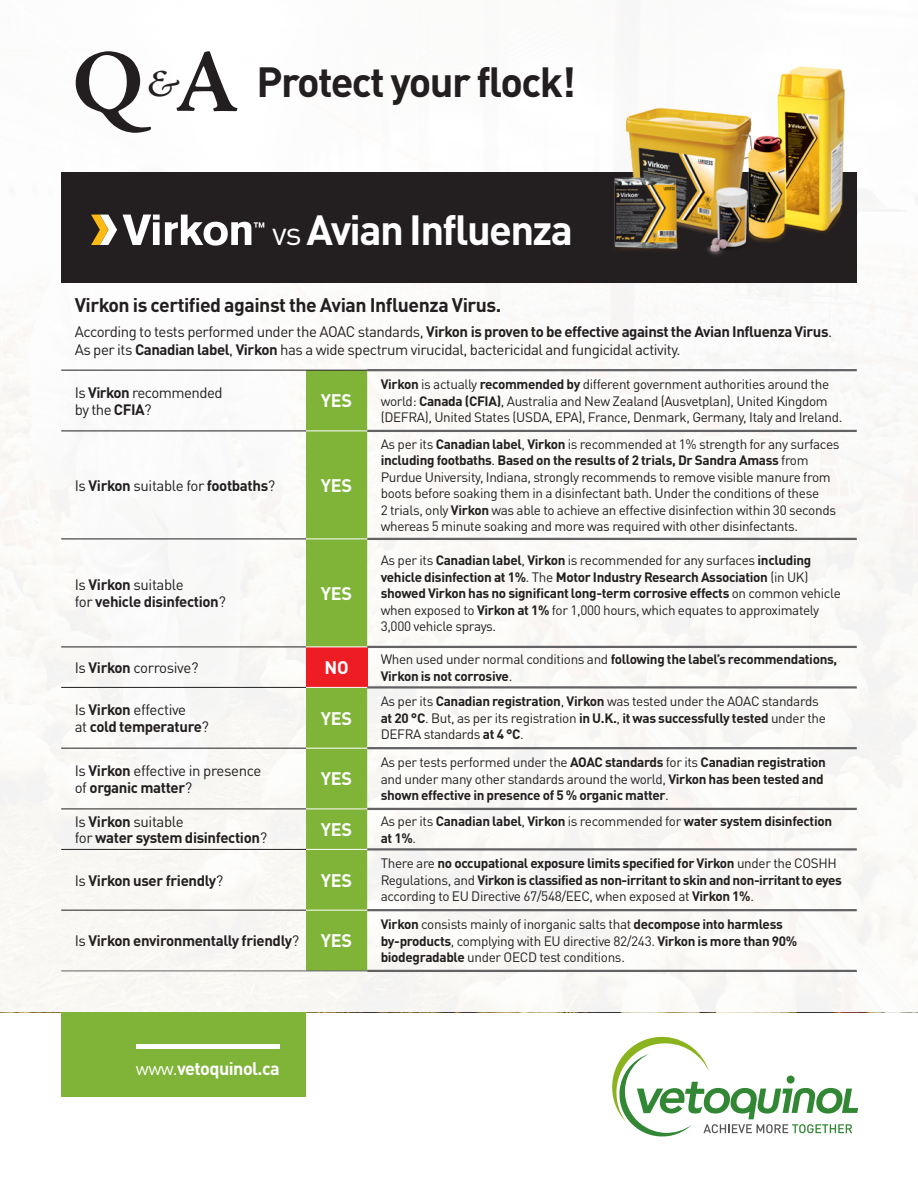
<style>
.page{position:relative;width:918px;height:1188px;background:#fff}
.page>*{position:absolute;margin:0;border:0;box-sizing:border-box;transform-origin:0 0}
.Sous_titre{font:700 89.7px "Adobe Jenson Pro";color:#231f20}
.t1{font:700 41.7px "DIN Pro";letter-spacing:-.04em;color:#231f20}
.t2{font:700 41.7px "DIN Pro";letter-spacing:-.04em;color:#fff}
.Sous_titre-2{font:700 19.5px "DIN Pro";letter-spacing:-.025em;color:#231f20}
.Sous_titre-3{font:700 18px "DIN Pro";letter-spacing:-.015em;color:#fff}
.Sous_titre-4{font:15px/16.5px "DIN Pro";letter-spacing:-.03em;color:#231f20}
.Sous_titre-5{font:700 15px/16.5px "DIN Pro";letter-spacing:-.025em;color:#231f20}
.Sous_titre-6{font:13.5px/16.5px "DIN Pro";letter-spacing:-.025em;color:#231f20}
.Sous_titre-7{font:700 13.5px/16.5px "DIN Pro";letter-spacing:-.025em;color:#231f20}
.s1{font-weight:400;font-size:33px}
.s2{font-weight:700}
.s3{font-weight:400}
</style>
<div class="page">
<svg style="left:612px;top:1036px;width:246px;height:101px"></svg>
<div style="left:61px;top:172px;width:796px;height:110px;background:#231f20"></div>
<div style="left:306px;top:371px;width:61px;height:600px;background:#7fb438"></div>
<div style="left:306px;top:647px;width:61px;height:40px;background:#ee1d23"></div>
<hr style="left:367px;top:369px;width:490px;height:2px;background:#636366">
<hr style="left:367px;top:430px;width:490px;height:2px;background:#636366">
<hr style="left:367px;top:538px;width:490px;height:2px;background:#636366">
<hr style="left:367px;top:646px;width:490px;height:2px;background:#636366">
<hr style="left:367px;top:686px;width:490px;height:3px;background:#636366">
<hr style="left:367px;top:747px;width:490px;height:2px;background:#636366">
<hr style="left:367px;top:808px;width:490px;height:2px;background:#636366">
<hr style="left:367px;top:848px;width:490px;height:3px;background:#636366">
<hr style="left:367px;top:909px;width:490px;height:2px;background:#636366">
<hr style="left:367px;top:970px;width:490px;height:2px;background:#636366">
<hr style="left:306px;top:431px;width:61px;height:1px;background:#fff">
<hr style="left:306px;top:539px;width:61px;height:1px;background:#fff">
<hr style="left:306px;top:647px;width:61px;height:1px;background:#fff">
<hr style="left:306px;top:687px;width:61px;height:1px;background:#fff">
<hr style="left:306px;top:748px;width:61px;height:1px;background:#fff">
<hr style="left:306px;top:809px;width:61px;height:1px;background:#fff">
<hr style="left:306px;top:849px;width:61px;height:1px;background:#fff">
<hr style="left:306px;top:910px;width:61px;height:1px;background:#fff">
<hr style="left:306px;top:971px;width:61px;height:1px;background:#636366">
<hr style="left:61px;top:370px;width:245px;height:1px;background:#231f20">
<hr style="left:61px;top:431px;width:245px;height:1px;background:#231f20">
<hr style="left:61px;top:539px;width:245px;height:1px;background:#231f20">
<hr style="left:61px;top:647px;width:245px;height:1px;background:#231f20">
<hr style="left:61px;top:687px;width:245px;height:1px;background:#231f20">
<hr style="left:61px;top:748px;width:245px;height:1px;background:#231f20">
<hr style="left:61px;top:809px;width:245px;height:1px;background:#231f20">
<hr style="left:61px;top:849px;width:245px;height:1px;background:#231f20">
<hr style="left:61px;top:910px;width:245px;height:1px;background:#231f20">
<hr style="left:61px;top:971px;width:245px;height:1px;background:#636366">
<hr style="left:306px;top:370px;width:61px;height:1px;background:#231f20">
<img style="left:614px;top:66px;width:262px;height:203px">
<div style="left:61px;top:1012px;width:245px;height:85px;background:#7fb438"></div>
<div style="left:136px;top:1044px;width:144px;height:5px;background:#fff"></div>
<svg style="left:123px;top:215px;width:141px;height:31px"></svg>
<svg style="left:91px;top:215px;width:26px;height:30px"></svg>
<p class="Sous_titre" style="left:72px;top:32px;width:169px">Q<sup>&amp;</sup>A</p>
<p class="t1" style="left:256px;top:48px;width:321px">Protect your flock!</p>
<p class="t2" style="left:272px;top:195px;width:302px"><span class="s1">vs</span> Avian Influenza</p>
<p class="Sous_titre-2" style="left:75px;top:289px;width:428px">Virkon is certified against the Avian Influenza Virus.</p>
<p class="Sous_titre-4" style="left:75px;top:321px;width:759px;line-height:18px">According to tests performed under the AOAC standards, <span class="s2">Virkon is proven to be effective against the Avian Influenza Virus</span>.<br>As per its <span class="s2">Canadian label</span>, <span class="s2">Virkon</span> has a wide spectrum virucidal, bactericidal and fungicidal activity.</p>
<p class="Sous_titre-4" style="left:75px;top:383px;width:150px">Is <span class="s2">Virkon</span> recommended by the <span class="s2">CFIA</span>?</p>
<p class="Sous_titre-3" style="left:321px;top:386px;width:33px">YES</p>
<p class="Sous_titre-6" style="left:381px;top:375px;width:463px"><span class="s2">Virkon</span> is actually <span class="s2">recommended by</span> different government authorities around the world: <span class="s2">Canada (CFIA)</span>, Australia and New Zealand (Ausvetplan), United Kingdom (DEFRA), United States (USDA, EPA), France, Denmark, Germany, Italy and Ireland.</p>
<p class="Sous_titre-5" style="left:75px;top:475px;width:202px"><span class="s3">Is</span> Virkon <span class="s3">suitable for</span> footbaths<span class="s3">?</span></p>
<p class="Sous_titre-3" style="left:321px;top:470px;width:33px">YES</p>
<p class="Sous_titre-5" style="left:75px;top:575px;width:153px"><span class="s3">Is</span> Virkon <span class="s3">suitable<br>for</span> vehicle disinfection<span class="s3">?</span></p>
<p class="Sous_titre-3" style="left:321px;top:578px;width:33px">YES</p>
<p class="Sous_titre-6" style="left:381px;top:434px;width:460px">As per its <span class="s2">Canadian label</span>, <span class="s2">Virkon</span> is recommended at 1% strength for any surfaces <span class="s2">including footbaths</span>. <span class="s2">Based on the results of 2 trials, Dr Sandra Amass</span> from Purdue University, Indiana, strongly recommends to remove visible manure from boots before soaking them in a disinfectant bath. Under the conditions of these<br>2 trials, only <span class="s2">Virkon</span> was able to achieve an effective disinfection within 30 seconds whereas 5 minute soaking and more was required with other disinfectants.</p>
<p class="Sous_titre-7" style="left:381px;top:550px;width:462px"><span class="s3">As per its</span> Canadian label<span class="s3">,</span> Virkon <span class="s3">is recommended for any surfaces</span> including vehicle disinfection at 1%<span class="s3">. The</span> Motor Industry Research Association <span class="s3">(in UK) </span>showed Virkon has no significant long-term corrosive effects <span class="s3">on common vehicle when exposed to</span> Virkon at 1% <span class="s3">for 1,000 hours, which equates to approximately 3,000 vehicle sprays.</span></p>
<p class="Sous_titre-4" style="left:75px;top:658px;width:125px">Is <span class="s2">Virkon</span> corrosive?</p>
<p class="Sous_titre-3" style="left:325px;top:653px;width:26px">NO</p>
<p class="Sous_titre-7" style="left:381px;top:649px;width:458px"><span class="s3">When used under normal conditions and</span> following the label’s recommendations,<br>Virkon is not corrosive<span class="s3">.</span></p>
<p class="Sous_titre-5" style="left:75px;top:700px;width:136px"><span class="s3">Is</span> Virkon <span class="s3">effective<br>at</span> cold temperature<span class="s3">?</span></p>
<p class="Sous_titre-3" style="left:321px;top:703px;width:33px">YES</p>
<p class="Sous_titre-6" style="left:381px;top:692px;width:447px">As per its <span class="s2">Canadian registration</span>, <span class="s2">Virkon</span> was tested under the AOAC standards <span class="s2">at 20 °C</span>. But, as per its registration <span class="s2">in U.K.</span>, <span class="s2">it was successfully tested</span> under the<br>DEFRA standards <span class="s2">at 4 °C</span>.</p>
<p class="Sous_titre-4" style="left:75px;top:761px;width:188px">Is <span class="s2">Virkon</span> effective in presence of <span class="s2">organic matter</span>?</p>
<p class="Sous_titre-3" style="left:321px;top:764px;width:33px">YES</p>
<p class="Sous_titre-7" style="left:381px;top:752px;width:447px"><span class="s3">As per tests performed under the</span> AOAC standards <span class="s3">for its</span> Canadian registration <span class="s3">and under many other standards around the world,</span> Virkon has been tested and shown effective in presence of 5 % organic matter<span class="s3">.</span></p>
<p class="Sous_titre-5" style="left:75px;top:811px;width:194px"><span class="s3">Is</span> Virkon <span class="s3">suitable<br>for</span> water system disinfection<span class="s3">?</span></p>
<p class="Sous_titre-3" style="left:321px;top:815px;width:33px">YES</p>
<p class="Sous_titre-7" style="left:381px;top:811px;width:453px"><span class="s3">As per its</span> Canadian label<span class="s3">,</span> Virkon <span class="s3">is recommended for</span> water system disinfection at 1%<span class="s3">.</span></p>
<p class="Sous_titre-5" style="left:75px;top:870px;width:150px"><span class="s3">Is</span> Virkon user friendly<span class="s3">?</span></p>
<p class="Sous_titre-3" style="left:321px;top:865px;width:33px">YES</p>
<p class="Sous_titre-7" style="left:381px;top:854px;width:463px"><span class="s3">There are</span> no occupational exposure limits specified for Virkon <span class="s3">under the COSHH<br>Regulations, and</span> Virkon is classified as non-irritant to skin and non-irritant to eyes <span class="s3">according to EU Directive 67/548/EEC, when exposed at</span> Virkon 1%<span class="s3">.</span></p>
<p class="Sous_titre-5" style="left:75px;top:931px;width:226px"><span class="s3">Is</span> Virkon environmentally friendly<span class="s3">?</span></p>
<p class="Sous_titre-3" style="left:321px;top:926px;width:33px">YES</p>
<p class="Sous_titre-6" style="left:381px;top:915px;width:418px"><span class="s2">Virkon</span> consists mainly of inorganic salts that <span class="s2">decompose into harmless by-products</span>, complying with EU directive 82/243. <span class="s2">Virkon is more than 90% biodegradable</span> under OECD test conditions.</p>
<p class="Sous_titre-3" style="left:136px;top:1053px;width:145px"><span class="s3">www.</span>vetoquinol.ca</p>
</div>
